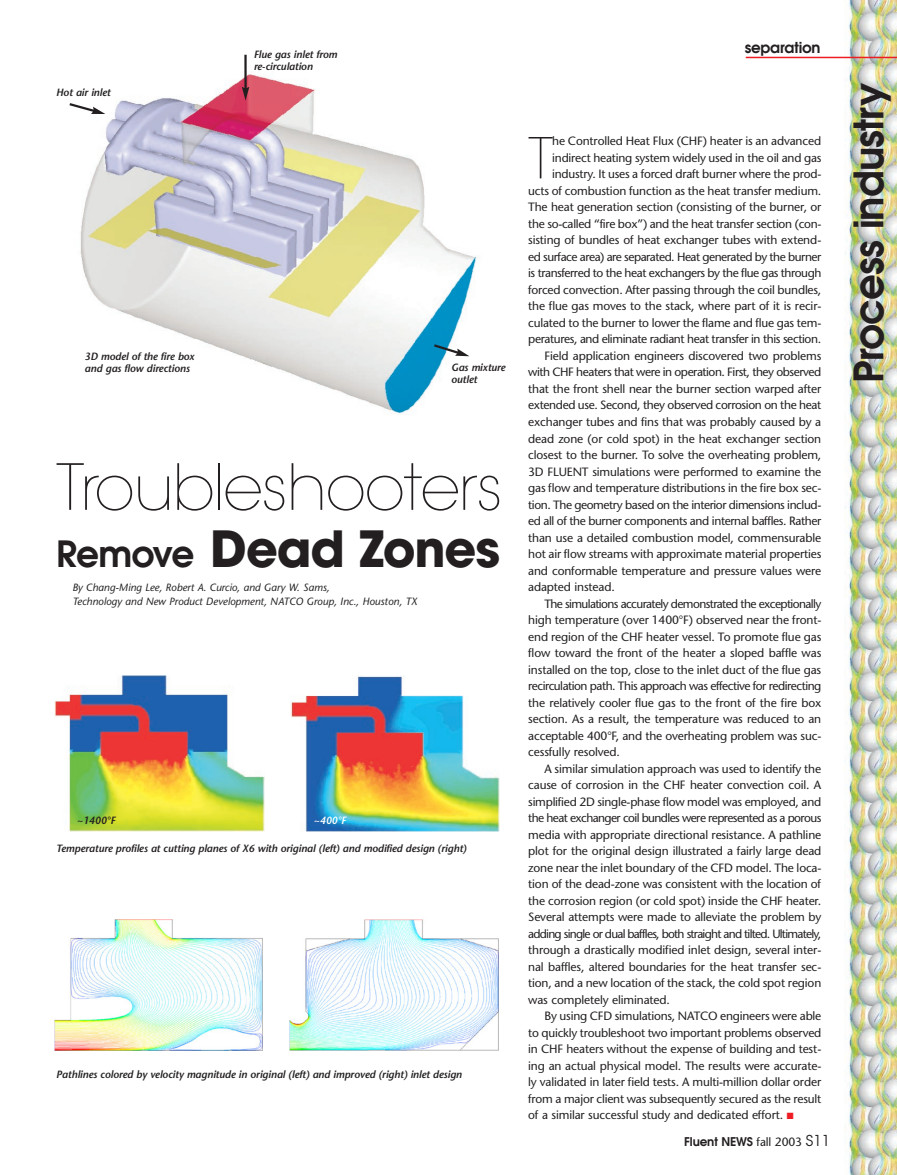
<style>
.page{position:relative;width:897px;height:1175px;background:#fff}
.page>*{position:absolute;margin:0;border:0;box-sizing:border-box;transform-origin:0 0}
.t1{font:200 63px "Avant Garde";letter-spacing:-.02em;color:#231f20}
.t2{font:200 55.95px "Avant Garde";color:#231f20}
.t3{font:700 49.5px "Avant Garde";letter-spacing:-.025em;color:#231f20}
.t4{font:600 40.5px "Avant Garde";letter-spacing:-.025em;color:#231f20}
.t5{font:600 15px "Avant Garde";letter-spacing:-.01em;color:#231f20}
.t6{font:12px "Stone Sans";letter-spacing:-.01em;color:#231f20}
.t7{font:12px "Stone Sans";letter-spacing:-.04em;color:#231f20}
.t8{font:12px "Stone Sans";letter-spacing:-.03em;color:#231f20}
.t9{font:12px "Stone Sans";letter-spacing:-.05em;color:#231f20}
.t10{font:12px "Stone Sans";letter-spacing:-.035em;color:#231f20}
.t11{font:12px "Stone Sans";letter-spacing:-.065em;color:#231f20}
.t12{font:600 12px "Avant Garde";letter-spacing:-.01em;color:#231f20}
.t13{font:italic 600 10.5px/12px "Stone Sans";letter-spacing:-.01em;color:#231f20}
.t14{font:italic 10.5px/13.5px "Stone Sans";color:#231f20}
.t15{font:italic 600 10.5px "Stone Sans";color:#fff}
.s1{font-weight:600;font-size:36px}
.s2{color:#ee1d23}
.s3{font-family:"Stone Sans";font-weight:400}
.s4{font-weight:400;font-size:15px}
</style>
<div class="page">
<img style="left:80px;top:74px;width:397px;height:340px">
<svg style="left:69px;top:101px;width:36px;height:13px"></svg>
<svg style="left:432px;top:342px;width:37px;height:14px"></svg>
<hr style="left:244px;top:55px;width:3px;height:34px;background:#231f20">
<svg style="left:242px;top:87px;width:7px;height:14px"></svg>
<img style="left:844px;top:0;width:53px;height:1174px">
<hr style="left:746px;top:57px;width:151px;height:1px;background:#ee1d23">
<svg style="left:70px;top:777px;width:195px;height:55px"></svg>
<img style="left:55px;top:675px;width:209px;height:156px">
<svg style="left:306px;top:831px;width:193px;height:1px"></svg>
<img style="left:290px;top:675px;width:210px;height:156px">
<img style="left:54px;top:919px;width:209px;height:131px">
<img style="left:290px;top:919px;width:208px;height:131px">
<p class="t13" style="left:56px;top:87px;width:56px">Hot air inlet</p>
<p class="t13" style="left:254px;top:50px;width:85px">Flue gas inlet from re-circulation</p>
<p class="t13" style="left:85px;top:351px;width:111px">3D model of the fire box and gas flow directions</p>
<p class="t13" style="left:451px;top:362px;width:56px">Gas mixture outlet</p>
<h1 class="t1" style="left:56px;top:463px;width:448px">Troubleshooters</h1>
<h3 class="t3" style="left:56px;top:530px;width:445px"><span class="s1">Remove</span> Dead Zones</h3>
<p class="t14" style="left:72px;top:582px;width:347px">By Chang-Ming Lee, Robert A. Curcio, and Gary W. Sams,<br>Technology and New Product Development, NATCO Group, Inc., Houston, TX</p>
<p class="t13" style="left:77px;top:815px;width:40px">~1400°F</p>
<p class="t15" style="left:314px;top:816px;width:34px">~400°F</p>
<p class="t13" style="left:56px;top:843px;width:412px">Temperature profiles at cutting planes of X6 with original (left) and modified design (right)</p>
<p class="t13" style="left:56px;top:1069px;width:407px">Pathlines colored by velocity magnitude in original (left) and improved (right) inlet design</p>
<p class="t5" style="left:745px;top:42px;width:77px">separation</p>
<h2 class="t2" style="left:528px;top:137px;width:26px">T</h2>
<p class="t6" style="left:552px;top:136px;width:270px">he Controlled Heat Flux (CHF) heater is an advanced</p>
<p class="t6" style="left:552px;top:153px;width:271px">indirect heating system widely used in the oil and gas</p>
<p class="t6" style="left:552px;top:169px;width:271px">industry. It uses a forced draft burner where the prod-</p>
<p class="t6" style="left:528px;top:186px;width:295px">ucts of combustion function as the heat transfer medium.</p>
<p class="t6" style="left:528px;top:202px;width:295px">The heat generation section (consisting of the burner, or</p>
<p class="t6" style="left:528px;top:219px;width:295px">the so-called “fire box”) and the heat transfer section (con-</p>
<p class="t6" style="left:528px;top:235px;width:295px">sisting of bundles of heat exchanger tubes with extend-</p>
<p class="t7" style="left:528px;top:252px;width:295px">ed surface area) are separated. Heat generated by the burner</p>
<p class="t10" style="left:528px;top:268px;width:295px">is transferred to the heat exchangers by the flue gas through</p>
<p class="t6" style="left:528px;top:285px;width:295px">forced convection. After passing through the coil bundles,</p>
<p class="t6" style="left:528px;top:301px;width:295px">the flue gas moves to the stack, where part of it is recir-</p>
<p class="t6" style="left:528px;top:318px;width:295px">culated to the burner to lower the flame and flue gas tem-</p>
<p class="t8" style="left:528px;top:334px;width:294px">peratures, and eliminate radiant heat transfer in this section.</p>
<p class="t6" style="left:544px;top:351px;width:278px">Field application engineers discovered two problems</p>
<p class="t7" style="left:528px;top:367px;width:295px">with CHF heaters that were in operation. First, they observed</p>
<p class="t6" style="left:528px;top:384px;width:295px">that the front shell near the burner section warped after</p>
<p class="t8" style="left:528px;top:400px;width:295px">extended use. Second, they observed corrosion on the heat</p>
<p class="t6" style="left:528px;top:417px;width:295px">exchanger tubes and fins that was probably caused by a</p>
<p class="t6" style="left:528px;top:433px;width:294px">dead zone (or cold spot) in the heat exchanger section</p>
<p class="t6" style="left:528px;top:450px;width:295px">closest to the burner. To solve the overheating problem,</p>
<p class="t6" style="left:528px;top:466px;width:295px">3D FLUENT simulations were performed to examine the</p>
<p class="t6" style="left:528px;top:483px;width:295px">gas flow and temperature distributions in the fire box sec-</p>
<p class="t10" style="left:528px;top:499px;width:295px">tion. The geometry based on the interior dimensions includ-</p>
<p class="t8" style="left:528px;top:516px;width:295px">ed all of the burner components and internal baffles. Rather</p>
<p class="t6" style="left:528px;top:532px;width:294px">than use a detailed combustion model, commensurable</p>
<p class="t6" style="left:528px;top:549px;width:295px">hot air flow streams with approximate material properties</p>
<p class="t6" style="left:528px;top:565px;width:295px">and conformable temperature and pressure values were</p>
<p class="t6" style="left:528px;top:582px;width:88px">adapted instead.</p>
<p class="t9" style="left:544px;top:598px;width:278px">The simulations accurately demonstrated the exceptionally</p>
<p class="t6" style="left:528px;top:615px;width:295px">high temperature (over 1400°F) observed near the front-</p>
<p class="t6" style="left:528px;top:631px;width:295px">end region of the CHF heater vessel. To promote flue gas</p>
<p class="t6" style="left:528px;top:648px;width:295px">flow toward the front of the heater a sloped baffle was</p>
<p class="t6" style="left:528px;top:664px;width:294px">installed on the top, close to the inlet duct of the flue gas</p>
<p class="t7" style="left:528px;top:681px;width:295px">recirculation path. This approach was effective for redirecting</p>
<p class="t6" style="left:528px;top:697px;width:295px">the relatively cooler flue gas to the front of the fire box</p>
<p class="t6" style="left:528px;top:714px;width:295px">section. As a result, the temperature was reduced to an</p>
<p class="t6" style="left:528px;top:730px;width:295px">acceptable 400°F, and the overheating problem was suc-</p>
<p class="t6" style="left:528px;top:747px;width:93px">cessfully resolved.</p>
<p class="t6" style="left:544px;top:763px;width:278px">A similar simulation approach was used to identify the</p>
<p class="t6" style="left:528px;top:780px;width:295px">cause of corrosion in the CHF heater convection coil. A</p>
<p class="t6" style="left:528px;top:796px;width:295px">simplified 2D single-phase flow model was employed, and</p>
<p class="t9" style="left:528px;top:813px;width:295px">the heat exchanger coil bundles were represented as a porous</p>
<p class="t6" style="left:528px;top:829px;width:295px">media with appropriate directional resistance. A pathline</p>
<p class="t6" style="left:528px;top:846px;width:295px">plot for the original design illustrated a fairly large dead</p>
<p class="t6" style="left:528px;top:862px;width:295px">zone near the inlet boundary of the CFD model. The loca-</p>
<p class="t6" style="left:528px;top:879px;width:294px">tion of the dead-zone was consistent with the location of</p>
<p class="t6" style="left:528px;top:895px;width:295px">the corrosion region (or cold spot) inside the CHF heater.</p>
<p class="t6" style="left:528px;top:912px;width:295px">Several attempts were made to alleviate the problem by</p>
<p class="t11" style="left:528px;top:928px;width:295px">adding single or dual baffles, both straight and tilted. Ultimately,</p>
<p class="t6" style="left:528px;top:945px;width:295px">through a drastically modified inlet design, several inter-</p>
<p class="t6" style="left:528px;top:961px;width:295px">nal baffles, altered boundaries for the heat transfer sec-</p>
<p class="t6" style="left:528px;top:978px;width:295px">tion, and a new location of the stack, the cold spot region</p>
<p class="t6" style="left:528px;top:994px;width:143px">was completely eliminated.</p>
<p class="t6" style="left:544px;top:1011px;width:278px">By using CFD simulations, NATCO engineers were able</p>
<p class="t6" style="left:528px;top:1027px;width:295px">to quickly troubleshoot two important problems observed</p>
<p class="t6" style="left:528px;top:1044px;width:295px">in CHF heaters without the expense of building and test-</p>
<p class="t6" style="left:528px;top:1060px;width:295px">ing an actual physical model. The results were accurate-</p>
<p class="t6" style="left:528px;top:1077px;width:295px">ly validated in later field tests. A multi-million dollar order</p>
<p class="t6" style="left:528px;top:1093px;width:295px">from a major client was subsequently secured as the result</p>
<p class="t6" style="left:528px;top:1110px;width:267px">of a similar successful study and dedicated effort. <span class="s2">■</span></p>
<p class="t12" style="left:684px;top:1136px;width:147px">Fluent NEWS <span class="s3">fall 2003</span> <span class="s4">S11</span></p>
<h3 class="t4" style="left:854px;top:383px;width:302px;rotate:-90deg">Process industry</h3>
</div>
